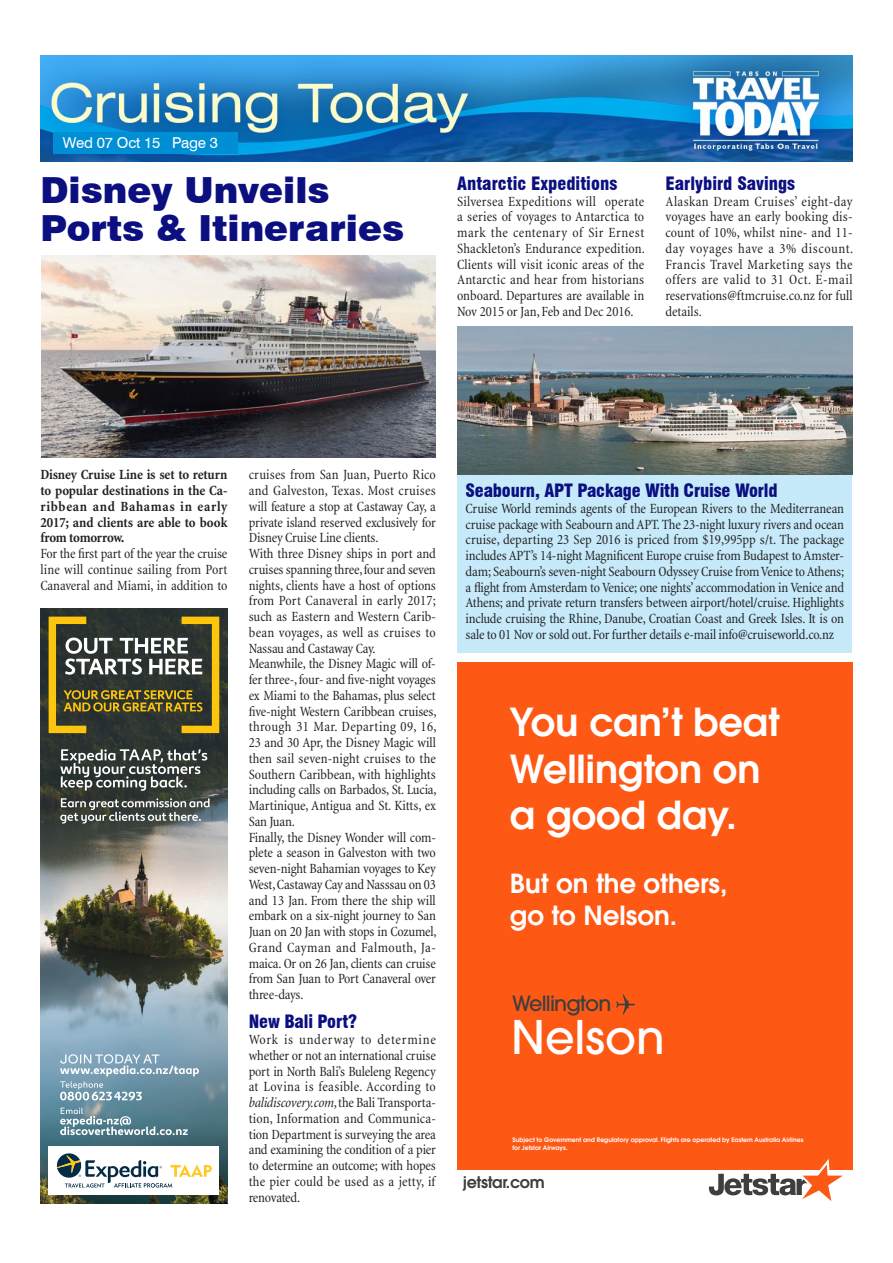
<style>
.page{position:relative;width:893px;height:1263px;background:#fff}
.page>*{position:absolute;margin:0;border:0;box-sizing:border-box;transform-origin:0 0}
.t1{font:500 46.05px "Avant Garde";color:#fff}
.t2{font:600 38.4px/46.5px "Avant Garde";letter-spacing:-.005em;color:#fff}
.t3{font:900 36px/37.5px "Swiss 721 BT";color:#0b0f80}
.t4{font:600 26.25px/32px "Avant Garde";color:#fff}
.t5{font:500 20.85px "Avant Garde";letter-spacing:-.04em;color:#3e3e3f}
.t6{font:900 condensed 18px "Swiss 721 BT";letter-spacing:-.01em;color:#0b0f80}
.t7{font:600 15.9px "Avant Garde";letter-spacing:-.02em;color:#3e3e3f}
.t8{font:15px "Swiss 721 BT";letter-spacing:-.01em;color:#fff}
.t9{font:condensed 14.25px/15.8px "Minion";letter-spacing:-.01em;color:#231f20;text-align:justify}
.t10{font:700 condensed 14.25px/15.8px "Minion";color:#231f20;text-align:justify}
.t11{font:600 6.15px/7.6px "Avant Garde";color:#fff}
.s1{font-style:italic}
</style>
<div class="page">
<img style="left:40px;top:55px;width:813px;height:107px">
<div style="left:53px;top:133px;width:185px;height:21px;background:#008ed4"></div>
<div style="left:457px;top:663px;width:396px;height:507px;background:#fe5815"></div>
<svg style="left:709px;top:1159px;width:134px;height:42px"></svg>
<svg style="left:616px;top:994px;width:19px;height:21px"></svg>
<img style="left:40px;top:608px;width:187px;height:595px">
<div style="left:49px;top:1146px;width:170px;height:49px;background:#fff"></div>
<svg style="left:57px;top:1153px;width:155px;height:34px"></svg>
<svg style="left:60px;top:798px;width:150px;height:25px;background:#686e6a"></svg>
<svg style="left:60px;top:749px;width:147px;height:42px;background:#626864"></svg>
<svg style="left:49px;top:617px;width:170px;height:116px;background:#66613d"></svg>
<svg style="left:60px;top:1107px;width:128px;height:28px;background:#7496a2"></svg>
<svg style="left:60px;top:1054px;width:139px;height:46px;background:#88a8b8"></svg>
<img style="left:41px;top:256px;width:395px;height:201px">
<div style="left:457px;top:467px;width:395px;height:185px;background:#c6eafa"></div>
<img style="left:457px;top:327px;width:396px;height:148px">
<p class="t8" style="left:63px;top:134px;width:157px">Wed 07 Oct 15 Page 3</p>
<h3 class="t3" style="left:40px;top:172px;width:365px">Disney Unveils<br>Ports &amp; Itineraries</h3>
<p class="t6" style="left:457px;top:172px;width:162px">Antarctic Expeditions</p>
<p class="t9" style="left:457px;top:193px;width:189px">Silversea Expeditions will operate a series of voyages to Antarctica to mark the centenary of Sir Ernest Shackleton’s Endurance expedition.<br>Clients will visit iconic areas of the Antarctic and hear from historians onboard. Departures are available in Nov 2015 or Jan, Feb and Dec 2016.</p>
<p class="t6" style="left:665px;top:172px;width:131px">Earlybird Savings</p>
<p class="t9" style="left:665px;top:193px;width:189px">Alaskan Dream Cruises’ eight-day voyages have an early booking dis&shy;count of 10%, whilst nine- and 11- day voyages have a 3% discount.<br>Francis Travel Marketing says the offers are valid to 31 Oct. E-mail reservations@ftmcruise.co.nz for full details.</p>
<p class="t10" style="left:40px;top:467px;width:189px">Disney Cruise Line is set to return to popular destinations in the Ca&shy;ribbean and Bahamas in early 2017; and clients are able to book from tomorrow.</p>
<p class="t9" style="left:40px;top:546px;width:189px">For the first part of the year the cruise line will continue sailing from Port Canaveral and Miami, in addition to</p>
<p class="t9" style="left:249px;top:467px;width:189px;text-align:left">cruises from San Juan, Puerto Rico and Galveston, Texas. Most cruises will feature a stop at Castaway Cay, a private island reserved exclusively for Disney Cruise Line clients.<br>With three Disney ships in port and cruises spanning three, four and seven nights, clients have a host of options from Port Canaveral in early 2017; such as Eastern and Western Carib&shy;bean voyages, as well as cruises to Nassau and Castaway Cay.<br>Meanwhile, the Disney Magic will of&shy;fer three-, four- and five-night voyages ex Miami to the Bahamas, plus select five-night Western Caribbean cruises, through 31 Mar. Departing 09, 16, 23 and 30 Apr, the Disney Magic will then sail seven-night cruises to the Southern Caribbean, with highlights including calls on Barbados, St. Lucia, Martinique, Antigua and St. Kitts, ex San Juan.<br>Finally, the Disney Wonder will com&shy;plete a season in Galveston with two seven-night Bahamian voyages to Key West, Castaway Cay and Nasssau on 03 and 13 Jan. From there the ship will embark on a six-night journey to San Juan on 20 Jan with stops in Cozumel, Grand Cayman and Falmouth, Ja&shy;maica. Or on 26 Jan, clients can cruise from San Juan to Port Canaveral over three-days.</p>
<p class="t6" style="left:249px;top:1011px;width:110px">New Bali Port?</p>
<p class="t9" style="left:249px;top:1032px;width:189px">Work is underway to determine whether or not an international cruise port in North Bali’s Buleleng Regency at Lovina is feasible. According to <span class="s1">balidiscovery.com</span>, the Bali Transporta&shy;tion, Information and Communica&shy;tion Department is surveying the area and examining the condition of a pier to determine an outcome; with hopes the pier could be used as a jetty, if renovated.</p>
<p class="t6" style="left:466px;top:480px;width:314px">Seabourn, APT Package With Cruise World</p>
<p class="t9" style="left:466px;top:501px;width:380px">Cruise World reminds agents of the European Rivers to the Mediterranean cruise package with Seabourn and APT. The 23-night luxury rivers and ocean cruise, departing 23 Sep 2016 is priced from $19,995pp s/t. The package includes APT’s 14-night Magnificent Europe cruise from Budapest to Amster&shy;dam; Seabourn’s seven-night Seabourn Odyssey Cruise from Venice to Athens; a flight from Amsterdam to Venice; one nights’ accommodation in Venice and Athens; and private return transfers between airport/hotel/cruise. Highlights include cruising the Rhine, Danube, Croatian Coast and Greek Isles. It is on sale to 01 Nov or sold out. For further details e-mail info@cruiseworld.co.nz</p>
<h2 class="t2" style="left:510px;top:698px;width:271px">You can’t beat<br>Wellington on a good day.</h2>
<h3 class="t4" style="left:510px;top:867px;width:219px">But on the others, go to Nelson.</h3>
<h3 class="t5" style="left:512px;top:990px;width:101px">Wellington</h3>
<h1 class="t1" style="left:511px;top:1008px;width:155px">Nelson</h1>
<p class="t11" style="left:513px;top:1136px;width:292px">Subject to Government and Regulatory approval. Flights are operated by Eastern Australia Airlines for Jetstar Airways.</p>
<p class="t7" style="left:463px;top:1171px;width:83px">jetstar.com</p>
</div>
